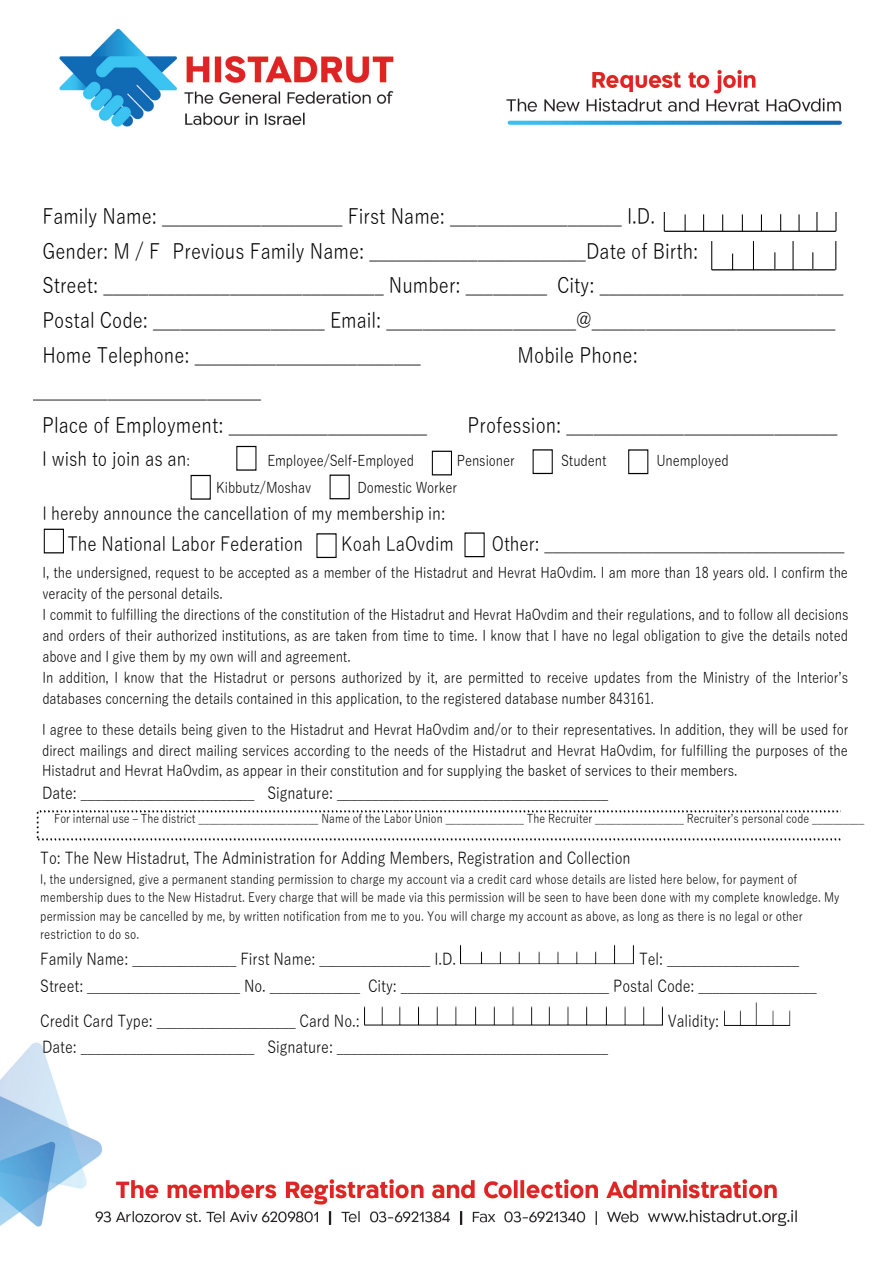
<style>
.page{position:relative;width:893px;height:1263px;background:#fff}
.page>*{position:absolute;margin:0;border:0;box-sizing:border-box;transform-origin:0 0}
.t1{font:21px/34.8px "Yu Gothic";color:#000;scale:.86 1}
.t2{font:19.5px "Yu Gothic";color:#000;scale:.86 1}
.t3{font:18px "Yu Gothic";color:#000;scale:.86 1}
.t4{font:16.35px/26.8px "Yu Gothic";letter-spacing:-.005em;color:#000;scale:.86 1}
.t5{font:14.85px/20.9px "Yu Gothic";letter-spacing:-.005em;color:#000;scale:.86 1}
.t6{font:12.9px/18.6px "Yu Gothic";letter-spacing:.005em;color:#000;scale:.86 1}
.t7{font:12.15px "Yu Gothic";letter-spacing:.005em;color:#000;scale:.86 1}
.s1{font-size:14.85px}
</style>
<div class="page">
<img style="left:59px;top:28px;width:783px;height:99px">
<img style="left:0;top:1042px;width:797px;height:185px">
<img style="left:460px;top:944px;width:174px;height:21px">
<img style="left:364px;top:1006px;width:299px;height:20px">
<img style="left:725px;top:1002px;width:66px;height:24px">
<svg style="left:37px;top:810px;width:803px;height:31px"></svg>
<div style="left:330px;top:475px;width:20px;height:24px;border:1px solid #000"></div>
<div style="left:628px;top:449px;width:20px;height:25px;border:1px solid #000"></div>
<div style="left:432px;top:451px;width:20px;height:24px;border:1px solid #000"></div>
<hr style="left:712px;top:269px;width:123px;height:1px;background:#000">
<svg style="left:711px;top:241px;width:1px;height:29px"></svg>
<svg style="left:732px;top:254px;width:1px;height:15px"></svg>
<svg style="left:753px;top:241px;width:1px;height:28px"></svg>
<hr style="left:792px;top:241px;width:2px;height:29px;background:#000">
<svg style="left:812px;top:252px;width:1px;height:17px"></svg>
<svg style="left:835px;top:241px;width:1px;height:29px"></svg>
<svg style="left:774px;top:252px;width:1px;height:17px"></svg>
<hr style="left:664px;top:231px;width:172px;height:1px;background:#000">
<svg style="left:664px;top:212px;width:1px;height:19px"></svg>
<svg style="left:835px;top:212px;width:1px;height:19px"></svg>
<svg style="left:780px;top:214px;width:1px;height:17px"></svg>
<svg style="left:684px;top:214px;width:2px;height:17px"></svg>
<svg style="left:703px;top:214px;width:1px;height:17px"></svg>
<svg style="left:722px;top:214px;width:1px;height:17px"></svg>
<svg style="left:742px;top:214px;width:1px;height:17px"></svg>
<svg style="left:761px;top:214px;width:1px;height:17px"></svg>
<svg style="left:798px;top:214px;width:2px;height:17px"></svg>
<svg style="left:816px;top:212px;width:1px;height:19px"></svg>
<div style="left:44px;top:529px;width:20px;height:24px;border:1px solid #000"></div>
<p class="t1" style="left:42px;top:196px;width:933px">Family Name: ____________________ First Name: ___________________ I.D.<br>Gender: M / F Previous Family Name: ________________________Date of Birth:<br>Street: _______________________________ Number: _________ City: ___________________________ Postal Code: ___________________ Email: _____________________@___________________________ Home Telephone: _________________________</p>
<p class="t1" style="left:518px;top:335px;width:141px">Mobile Phone:</p>
<p class="t1" style="left:42px;top:370px;width:449px;text-indent:-25px">___________________________<br>Place of Employment: ______________________</p>
<p class="t1" style="left:468px;top:405px;width:432px">Profession: ______________________________</p>
<p class="t2" style="left:42px;top:441px;width:174px">I wish to join as an<span class="s1">:</span></p>
<p class="t5" style="left:267px;top:448px;width:172px">Employee/Self-Employed</p>
<p class="t5" style="left:457px;top:448px;width:69px">Pensioner</p>
<p class="t5" style="left:561px;top:448px;width:54px">Student</p>
<p class="t5" style="left:656px;top:448px;width:86px">Unemployed</p>
<p class="t5" style="left:216px;top:475px;width:112px">Kibbutz/Moshav</p>
<p class="t5" style="left:358px;top:475px;width:117px">Domestic Worker</p>
<p class="t3" style="left:42px;top:497px;width:470px">I hereby announce the cancellation of my membership in:</p>
<p class="t2" style="left:67px;top:526px;width:276px">The National Labor Federation</p>
<p class="t2" style="left:341px;top:526px;width:132px">Koah LaOvdim</p>
<p class="t2" style="left:492px;top:526px;width:412px">Other: ____________________________________</p>
<p class="t5" style="left:42px;top:561px;width:939px">I, the undersigned, request to be accepted as a member of the Histadrut and Hevrat HaOvdim. I am more than 18 years old. I confirm the veracity of the personal details.<br>I commit to fulfilling the directions of the constitution of the Histadrut and Hevrat HaOvdim and their regulations, and to follow all decisions and orders of their authorized institutions, as are taken from time to time. I know that I have no legal obligation to give the details noted above and I give them by my own will and agreement.<br>In addition, I know that the Histadrut or persons authorized by it, are permitted to receive updates from the Ministry of the Interiorʼs databases concerning the details contained in this application, to the registered database number 843161.</p>
<p class="t5" style="left:42px;top:717px;width:939px;text-align:justify">I agree to these details being given to the Histadrut and Hevrat HaOvdim and/or to their representatives. In addition, they will be used for direct mailings and direct mailing services according to the needs of the Histadrut and Hevrat HaOvdim, for fulfilling the purposes of the Histadrut and Hevrat HaOvdim, as appear in their constitution and for supplying the basket of services to their members.</p>
<p class="t4" style="left:42px;top:778px;width:659px">Date: _________________________ Signature: _______________________________________</p>
<p class="t7" style="left:54px;top:807px;width:944px">For internal use ‒ The district _______________________ Name of the Labor Union _______________ The Recruiter _________________ Recruiterʼs personal code __________</p>
<p class="t4" style="left:40px;top:842px;width:688px">To: The New Histadrut, The Administration for Adding Members, Registration and Collection</p>
<p class="t6" style="left:40px;top:868px;width:931px">I, the undersigned, give a permanent standing permission to charge my account via a credit card whose details are listed here below, for payment of membership dues to the New Histadrut. Every charge that will be made via this permission will be seen to have been done with my complete knowledge. My permission may be cancelled by me, by written notification from me to you. You will charge my account as above, as long as there is no legal or other restriction to do so.</p>
<p class="t4" style="left:40px;top:943px;width:485px">Family Name: _______________ First Name: ________________ I.D.</p>
<p class="t4" style="left:40px;top:943px;width:904px;text-indent:599px">Tel: ___________________<br>Street: ______________________ No. _____________ City: ______________________________ Postal Code: _________________</p>
<p class="t4" style="left:40px;top:1005px;width:373px">Credit Card Type: ____________________ Card No.:</p>
<p class="t4" style="left:668px;top:1005px;width:61px">Validity:</p>
<p class="t4" style="left:42px;top:1032px;width:659px">Date: _________________________ Signature: _______________________________________</p>
</div>
